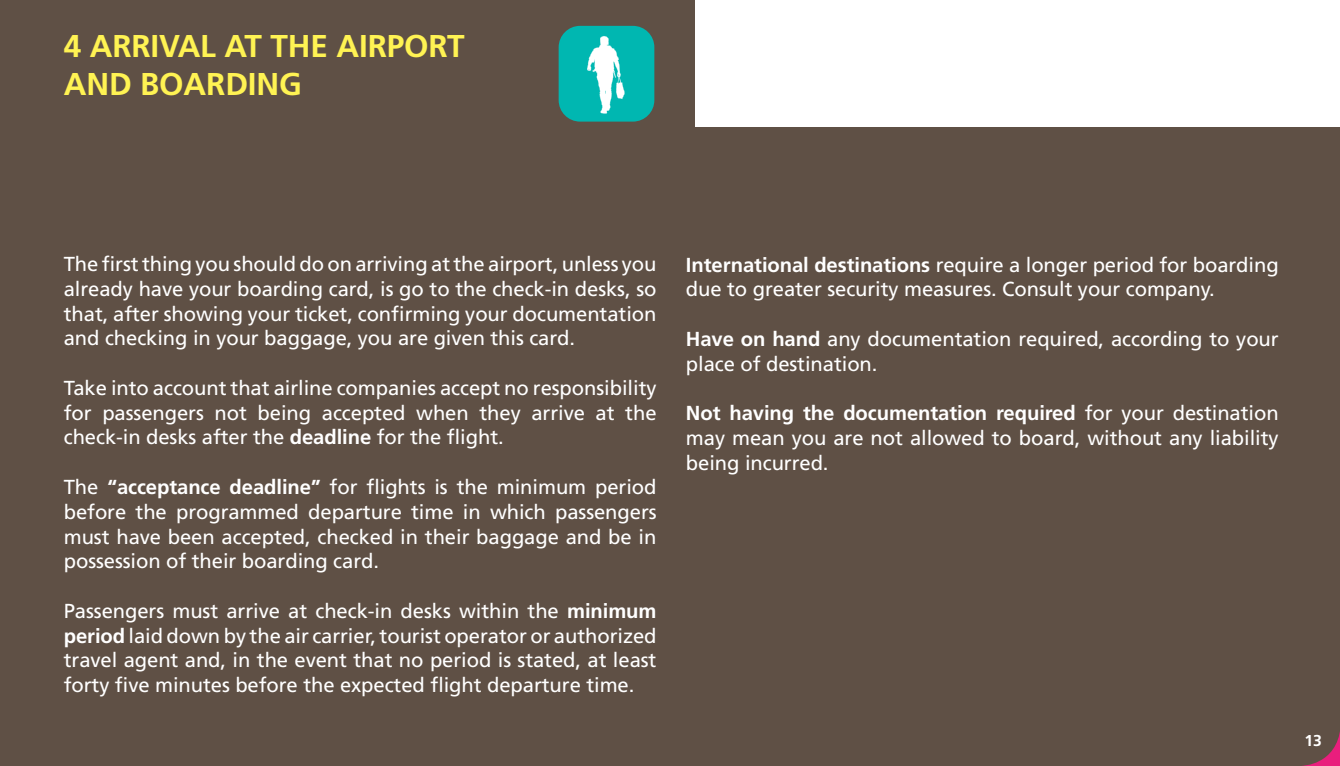
<style>
.page{position:relative;width:1340px;height:766px;background:#fff}
.page>*{position:absolute;margin:0;border:0;box-sizing:border-box;transform-origin:0 0}
.t1{font:700 31.5px/37.8px "Frutiger LT Std";letter-spacing:-.005em;color:#fff353}
.t2{font:20.25px/24.8px "Frutiger LT Std";letter-spacing:-.005em;color:#fff;text-align:justify}
.t3{font:700 15.75px "Frutiger LT Std";color:#fff}
.s1{font-weight:700}
</style>
<div class="page">
<div style="left:0;top:127px;width:1339px;height:638px;background:#5f5045"></div>
<div style="left:0;top:0;width:695px;height:147px;background:#5f5045"></div>
<svg style="left:1308px;top:736px;width:31px;height:29px"></svg>
<div style="left:558px;top:26px;width:96px;height:95px;background:#00b7b1;border-radius:21px"></div>
<svg style="left:587px;top:36px;width:37px;height:78px"></svg>
<p class="t1" style="left:64px;top:27px;width:402px">4 ARRIVAL AT THE AIRPORT<br>AND BOARDING</p>
<p class="t2" style="left:64px;top:252px;width:594px">The first thing you should do on arriving at the airport, unless you already have your boarding card, is go to the check-in desks, so that, after showing your ticket, confirming your documentation and checking in your baggage, you are given this card.</p>
<p class="t2" style="left:64px;top:375px;width:594px">Take into account that airline companies accept no responsibility for passengers not being accepted when they arrive at the check-in desks after the <span class="s1">deadline</span> for the flight.</p>
<p class="t2" style="left:64px;top:474px;width:594px">The <span class="s1">“acceptance deadline”</span> for flights is the minimum period before the programmed departure time in which passengers must have been accepted, checked in their baggage and be in possession of their boarding card.</p>
<p class="t2" style="left:64px;top:598px;width:594px">Passengers must arrive at check-in desks within the <span class="s1">minimum period</span> laid down by the air carrier, tourist operator or authorized travel agent and, in the event that no period is stated, at least forty five minutes before the expected flight departure time.</p>
<p class="t2" style="left:686px;top:252px;width:594px"><span class="s1">International destinations</span> require a longer period for boarding due to greater security measures. Consult your company.</p>
<p class="t2" style="left:686px;top:326px;width:594px"><span class="s1">Have on hand</span> any documentation required, according to your place of destination.</p>
<p class="t2" style="left:686px;top:401px;width:594px"><span class="s1">Not having the documentation required</span> for your destination may mean you are not allowed to board, without any liability being incurred.</p>
<p class="t3" style="left:1304px;top:730px;width:19px">13</p>
</div>
